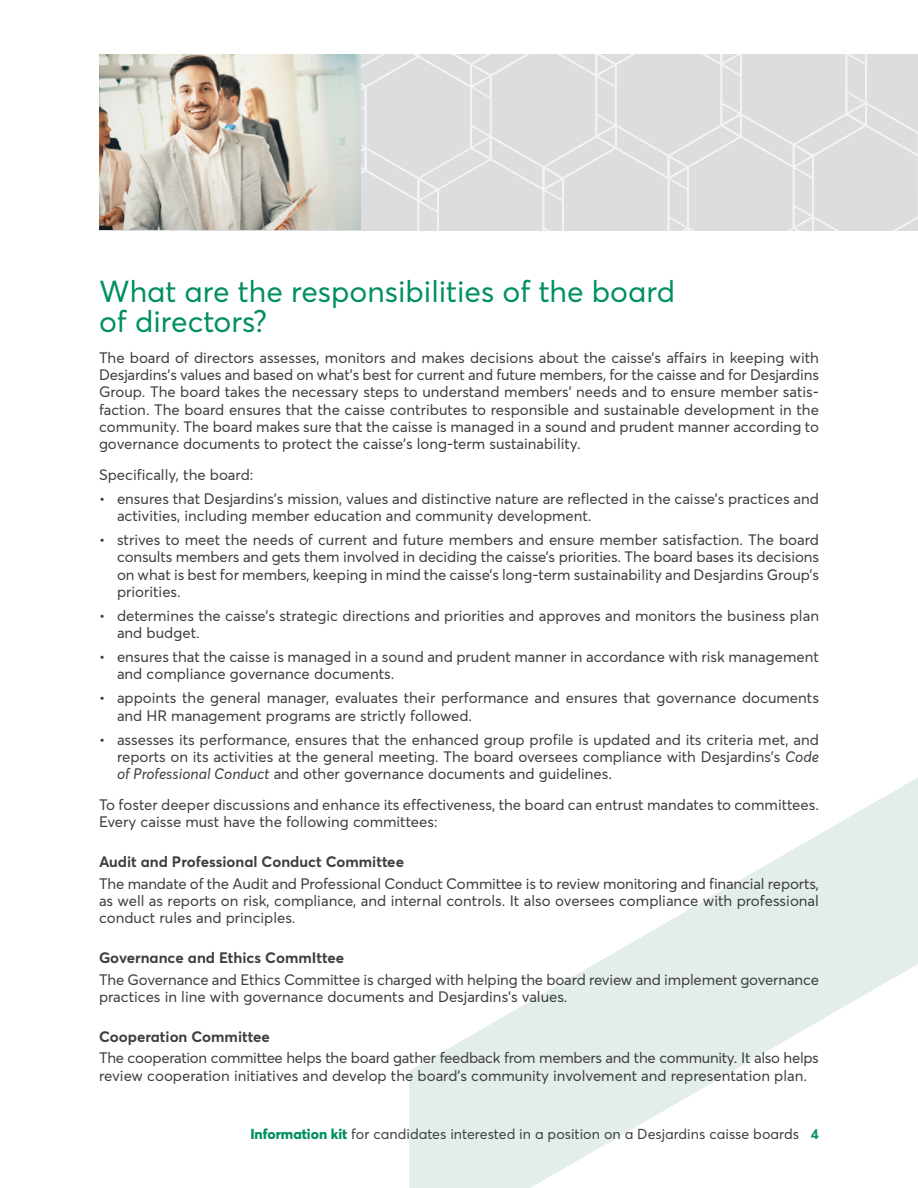
<style>
.page{position:relative;width:918px;height:1188px;background:#fff}
.page>*{position:absolute;margin:0;border:0;box-sizing:border-box;transform-origin:0 0}
.t1{font:30px/30px "Averta";color:#00905d}
.t2{font:15px/17.2px "Averta";color:#3e3e3f}
.t3{font:15px/18px "Averta";letter-spacing:-.02em;color:#3e3e3f}
.t4{font:700 15px "Averta";color:#3e3e3f}
.t5{font:14.25px "Averta";color:#3e3e3f}
.s1{font-style:italic}
.s2{font-weight:800;color:#00905d}
.s3{font-weight:700;color:#00905d}
</style>
<div class="page">
<svg style="left:409px;top:777px;width:509px;height:411px"></svg>
<svg style="left:99px;top:54px;width:819px;height:177px;background:#dddee0"></svg>
<img style="left:99px;top:54px;width:261px;height:176px">
<h1 class="t1" style="left:99px;top:276px;width:578px">What are the responsibilities of the board of directors?</h1>
<p class="t2" style="left:99px;top:349px;width:722px;text-align:justify">The board of directors assesses, monitors and makes decisions about the caisse’s affairs in keeping with Desjardins’s values and based on what’s best for current and future members, for the caisse and for Desjardins Group. The board takes the necessary steps to understand members’ needs and to ensure member satis&shy;faction. The board ensures that the caisse contributes to responsible and sustainable development in the community. The board makes sure that the caisse is managed in a sound and prudent manner according to governance documents to protect the caisse’s long-term sustainability.</p>
<p class="t2" style="left:99px;top:466px;width:156px">Specifically, the board:</p>
<p class="t2" style="left:117px;top:490px;width:703px;text-indent:-18px">• ensures that Desjardins’s mission, values and distinctive nature are reflected in the caisse’s practices and activities, including member education and community development.</p>
<p class="t2" style="left:117px;top:531px;width:704px;text-align:justify;text-indent:-18px">• strives to meet the needs of current and future members and ensure member satisfaction. The board consults members and gets them involved in deciding the caisse’s priorities. The board bases its decisions on what is best for members, keeping in mind the caisse’s long-term sustainability and Desjardins Group’s priorities.</p>
<p class="t2" style="left:117px;top:607px;width:704px;text-indent:-18px">• determines the caisse’s strategic directions and priorities and approves and monitors the business plan and budget.</p>
<p class="t2" style="left:117px;top:648px;width:704px;text-indent:-18px">• ensures that the caisse is managed in a sound and prudent manner in accordance with risk management and compliance governance documents.</p>
<p class="t2" style="left:117px;top:689px;width:703px;text-indent:-18px">• appoints the general manager, evaluates their performance and ensures that governance documents and HR management programs are strictly followed.</p>
<p class="t2" style="left:117px;top:731px;width:704px;text-align:justify;text-indent:-18px">• assesses its performance, ensures that the enhanced group profile is updated and its criteria met, and reports on its activities at the general meeting. The board oversees compliance with Desjardins’s <span class="s1">Code of Professional Conduct</span> and other governance documents and guidelines.</p>
<p class="t2" style="left:99px;top:796px;width:722px">To foster deeper discussions and enhance its effectiveness, the board can entrust mandates to committees.<br>Every caisse must have the following committees:</p>
<p class="t4" style="left:99px;top:852px;width:307px">Audit and Professional Conduct Committee</p>
<p class="t2" style="left:99px;top:875px;width:722px;text-align:justify">The mandate of the Audit and Professional Conduct Committee is to review monitoring and financial reports, as well as reports on risk, compliance, and internal controls. It also oversees compliance with professional conduct rules and principles.</p>
<p class="t4" style="left:99px;top:948px;width:247px">Governance and Ethics CommIttee</p>
<p class="t2" style="left:99px;top:971px;width:721px">The Governance and Ethics Committee is charged with helping the board review and implement governance practices in line with governance documents and Desjardins’s values.</p>
<p class="t4" style="left:99px;top:1027px;width:172px">Cooperation Committee</p>
<p class="t3" style="left:99px;top:1049px;width:721px">The cooperation committee helps the board gather feedback from members and the community. It also helps review cooperation initiatives and develop the board’s community involvement and representation plan.</p>
<p class="t5" style="left:250px;top:1125px;width:570px"><span class="s2">Information kit</span> for candidates interested in a position on a Desjardins caisse boards <span class="s3">4</span></p>
</div>
